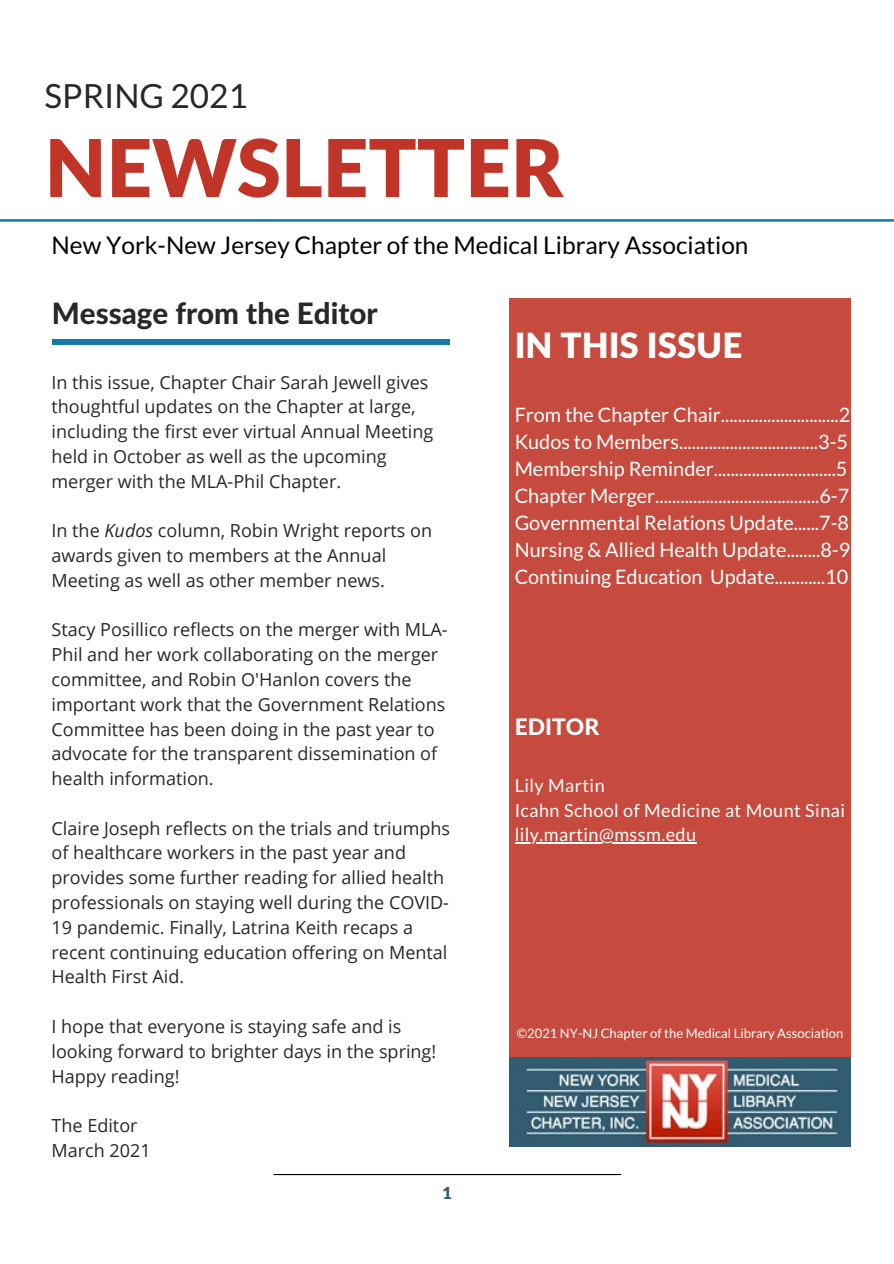
<style>
.page{position:relative;width:894px;height:1264px;background:#fff}
.page>*{position:absolute;margin:0;border:0;box-sizing:border-box;transform-origin:0 0}
.t1{font:900 79.5px "Lato Latin";color:#c03527}
.t2{font:900 34.8px "Lato Latin";color:#fff}
.t3{font:33.3px "Lato";color:#282828}
.t4{font:800 29.55px "Lato Latin";color:#282828}
.t5{font:24.3px "Lato";color:#000}
.t6{font:800 22.8px "Lato Latin";color:#fff}
.t7{font:19.8px "Lato";color:#fff}
.t8{font:18px/24.8px "Open Sans";color:#282828}
.t9{font:18px "Lato";letter-spacing:.025em;color:#fff}
.t10{font:900 16.5px "Lato Latin";color:#355a6c}
.t11{font:13.05px "Lato";color:#fff}
.s1{font-style:italic}
</style>
<div class="page">
<svg style="left:0;top:219px;width:893px;height:3px;background:#378db4"></svg>
<div style="left:52px;top:339px;width:397px;height:6px;background:#157aa8"></div>
<div style="left:509px;top:298px;width:341px;height:758px;background:#c64a3d"></div>
<img style="left:509px;top:1057px;width:341px;height:89px">
<hr style="left:514px;top:842px;width:182px;height:1px;background:#fff">
<hr style="left:274px;top:1173px;width:346px;height:2px;background:#000">
<p class="t3" style="left:45px;top:75px;width:204px">SPRING 2021</p>
<p class="t1" style="left:45px;top:133px;width:520px">NEWSLETTER</p>
<p class="t5" style="left:52px;top:229px;width:698px">New York-New Jersey Chapter of the Medical Library Association</p>
<p class="t4" style="left:52px;top:300px;width:327px">Message from the Editor</p>
<p class="t8" style="left:52px;top:369px;width:383px">In this issue, Chapter Chair Sarah Jewell gives thoughtful updates on the Chapter at large, including the first ever virtual Annual Meeting held in October as well as the upcoming merger with the MLA-Phil Chapter.</p>
<p class="t8" style="left:52px;top:518px;width:382px">In the <span class="s1">Kudos</span> column, Robin Wright reports on awards given to members at the Annual<br>Meeting as well as other member news.</p>
<p class="t8" style="left:52px;top:617px;width:397px">Stacy Posillico reflects on the merger with MLA-Phil and her work collaborating on the merger committee, and Robin O'Hanlon covers the important work that the Government Relations Committee has been doing in the past year to advocate for the transparent dissemination of health information.</p>
<p class="t8" style="left:52px;top:815px;width:400px">Claire Joseph reflects on the trials and triumphs of healthcare workers in the past year and provides some further reading for allied health professionals on staying well during the COVID-19 pandemic. Finally, Latrina Keith recaps a recent continuing education offering on Mental Health First Aid.</p>
<p class="t8" style="left:52px;top:1013px;width:386px">I hope that everyone is staying safe and is looking forward to brighter days in the spring!<br>Happy reading!</p>
<p class="t8" style="left:52px;top:1112px;width:87px">The Editor</p>
<p class="t8" style="left:52px;top:1137px;width:101px">March 2021</p>
<p class="t10" style="left:442px;top:1185px;width:11px">1</p>
<p class="t2" style="left:514px;top:330px;width:229px">IN THIS ISSUE</p>
<p class="t7" style="left:514px;top:402px;width:337px">From the Chapter Chair............................2</p>
<p class="t7" style="left:514px;top:429px;width:335px">Kudos to Members.................................3-5</p>
<p class="t7" style="left:514px;top:456px;width:334px">Membership Reminder.............................5</p>
<p class="t7" style="left:514px;top:483px;width:336px">Chapter Merger.......................................6-7</p>
<p class="t7" style="left:514px;top:510px;width:336px">Governmental Relations Update......7-8</p>
<p class="t7" style="left:514px;top:537px;width:337px">Nursing &amp; Allied Health Update........8-9</p>
<p class="t7" style="left:514px;top:564px;width:335px">Continuing Education Update............10</p>
<p class="t6" style="left:514px;top:716px;width:86px">EDITOR</p>
<p class="t9" style="left:514px;top:774px;width:92px">Lily Martin</p>
<p class="t9" style="left:514px;top:798px;width:332px">Icahn School of Medicine at Mount Sinai</p>
<p class="t9" style="left:514px;top:823px;width:183px">lily.martin@mssm.edu</p>
<p class="t11" style="left:516px;top:1024px;width:328px">©2021 NY-NJ Chapter of the Medical Library Association</p>
</div>
